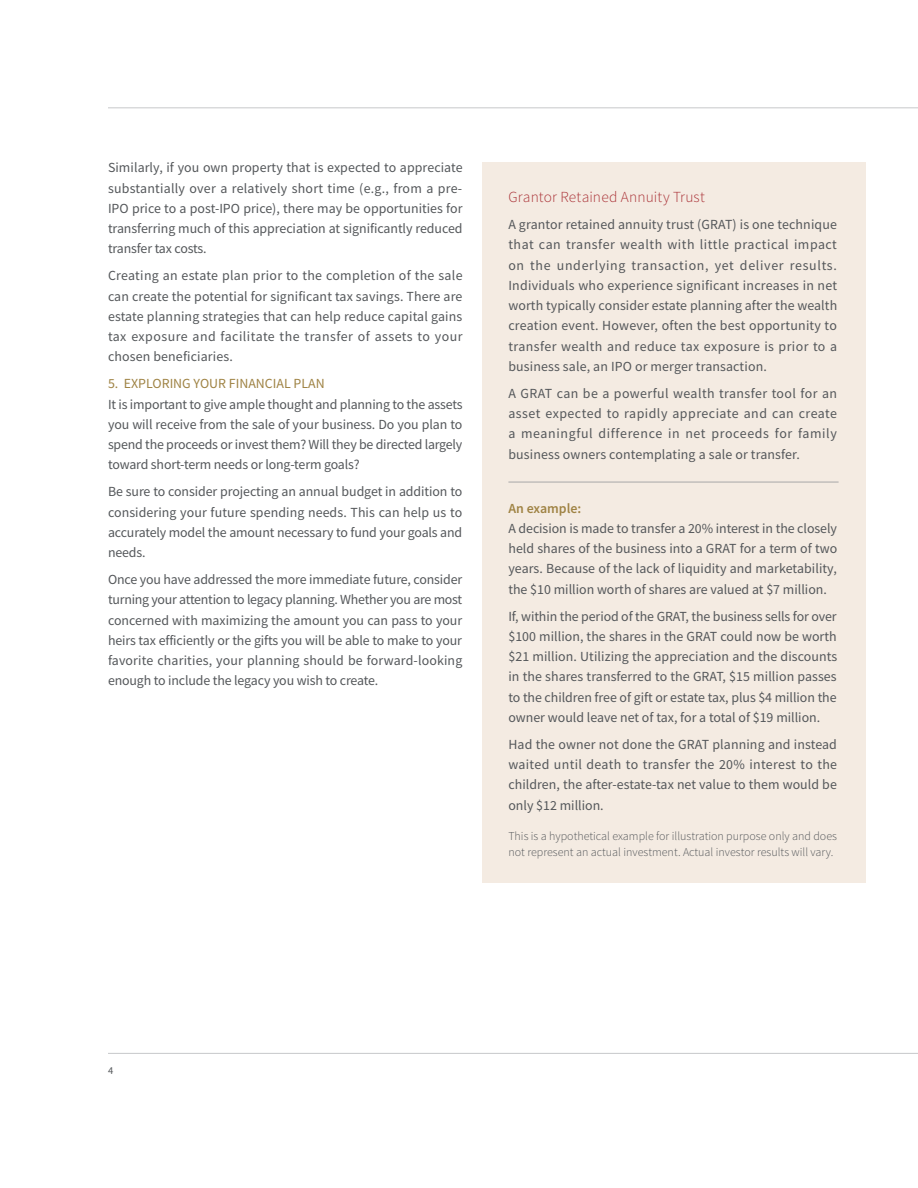
<style>
.page{position:relative;width:918px;height:1188px;background:#fff}
.page>*{position:absolute;margin:0;border:0;box-sizing:border-box;transform-origin:0 0}
.Second_Tier_Subhead{font:300 15.3px "Source Sans Pro";letter-spacing:.01em;color:#ab3439}
.Body_Copy{font:13.8px/20.2px "Source Sans Pro";color:#54575a;text-align:justify}
.Second_Tier_Subhead-2{font:13.8px "Source Sans Pro";color:#9f8344}
.Body_Copy-2{font:600 13.8px "Source Sans Pro";color:#9f8344}
.Hedge_Disclaimer_cop{font:300 12px/16.5px "Source Sans Pro";color:#54575a}
.t1{font:10.5px "Source Sans Pro";color:#54575a}
</style>
<div class="page">
<hr style="left:108px;top:107px;width:810px;height:1px;background:#c7c8ca">
<hr style="left:108px;top:1053px;width:810px;height:1px;background:#c7c8ca">
<div style="left:483px;top:162px;width:383px;height:721px;background:#f4ebe2"></div>
<hr style="left:508px;top:482px;width:331px;height:1px;background:#a7a7a8">
<p class="Body_Copy" style="left:108px;top:158px;width:356px">Similarly, if you own property that is expected to appreciate substantially over a relatively short time (e.g., from a pre-IPO price to a post-IPO price), there may be opportunities for transferring much of this appreciation at significantly reduced transfer tax costs.</p>
<p class="Body_Copy" style="left:108px;top:266px;width:356px">Creating an estate plan prior to the completion of the sale can create the potential for significant tax savings. There are estate planning strategies that can help reduce capital gains tax exposure and facilitate the transfer of assets to your chosen beneficiaries.</p>
<p class="Second_Tier_Subhead-2" style="left:108px;top:375px;width:218px">5. EXPLORING YOUR FINANCIAL PLAN</p>
<p class="Body_Copy" style="left:108px;top:394px;width:356px">It is important to give ample thought and planning to the assets you will receive from the sale of your business. Do you plan to spend the proceeds or invest them? Will they be directed largely toward short-term needs or long-term goals?</p>
<p class="Body_Copy" style="left:108px;top:482px;width:356px">Be sure to consider projecting an annual budget in addition to considering your future spending needs. This can help us to accurately model the amount necessary to fund your goals and needs.</p>
<p class="Body_Copy" style="left:108px;top:569px;width:356px">Once you have addressed the more immediate future, consider turning your attention to legacy planning. Whether you are most concerned with maximizing the amount you can pass to your heirs tax efficiently or the gifts you will be able to make to your favorite charities, your planning should be forward-looking enough to include the legacy you wish to create.</p>
<p class="Second_Tier_Subhead" style="left:508px;top:188px;width:198px">Grantor Retained Annuity Trust</p>
<p class="Body_Copy" style="left:508px;top:214px;width:330px">A grantor retained annuity trust (GRAT) is one technique that can transfer wealth with little practical impact on the underlying transaction, yet deliver results.<br>Individuals who experience significant increases in net worth typically consider estate planning after the wealth creation event. However, often the best opportunity to transfer wealth and reduce tax exposure is prior to a business sale, an IPO or merger transaction.</p>
<p class="Body_Copy" style="left:508px;top:383px;width:330px">A GRAT can be a powerful wealth transfer tool for an asset expected to rapidly appreciate and can create a meaningful difference in net proceeds for family business owners contemplating a sale or transfer.</p>
<p class="Body_Copy-2" style="left:508px;top:499px;width:74px">An example:</p>
<p class="Body_Copy" style="left:508px;top:518px;width:330px">A decision is made to transfer a 20% interest in the closely held shares of the business into a GRAT for a term of two years. Because of the lack of liquidity and marketability, the $10 million worth of shares are valued at $7 million.</p>
<p class="Body_Copy" style="left:508px;top:606px;width:330px">If, within the period of the GRAT, the business sells for over $100 million, the shares in the GRAT could now be worth $21 million. Utilizing the appreciation and the discounts in the shares transferred to the GRAT, $15 million passes to the children free of gift or estate tax, plus $4 million the owner would leave net of tax, for a total of $19 million.</p>
<p class="Body_Copy" style="left:508px;top:734px;width:330px">Had the owner not done the GRAT planning and instead waited until death to transfer the 20% interest to the children, the after-estate-tax net value to them would be only $12 million.</p>
<p class="Hedge_Disclaimer_cop" style="left:508px;top:827px;width:330px">This is a hypothetical example for illustration purpose only and does not represent an actual investment. Actual investor results will vary.</p>
<p class="t1" style="left:108px;top:1064px;width:7px">4</p>
</div>
